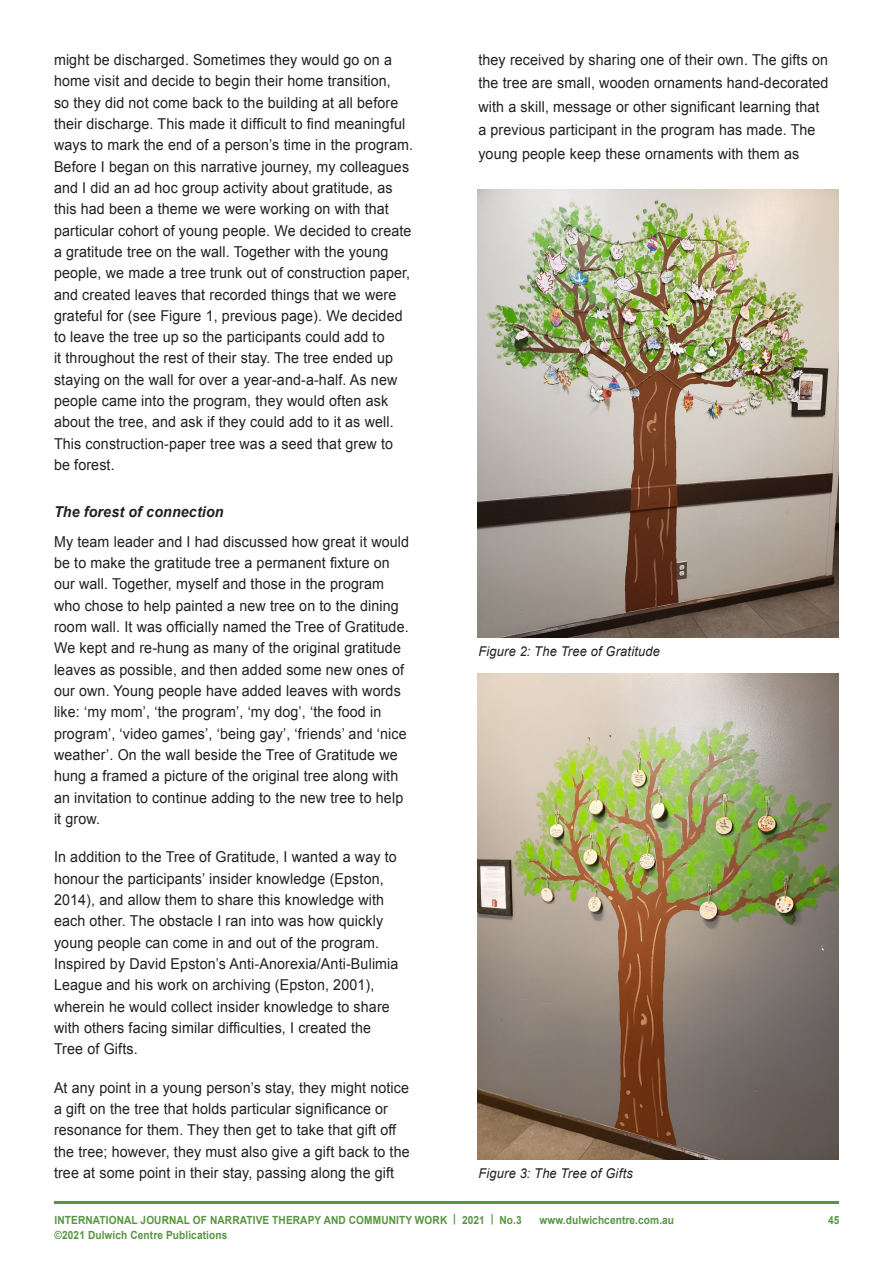
<style>
.page{position:relative;width:893px;height:1263px;background:#fff}
.page>*{position:absolute;margin:0;border:0;box-sizing:border-box;transform-origin:0 0}
.Paragraph{font:15px/21.3px "Arial";letter-spacing:.01em;color:#231f20;scale:.95 1}
.Heading_2{font:15px/21.3px "Arial";letter-spacing:.01em;color:#231f20;scale:.95 1}
.Heading_2-2{font:italic 700 15px "Arial";letter-spacing:.01em;color:#231f20;scale:.95 1}
.Heading_1{font:italic 13.5px "Arial";letter-spacing:.015em;color:#231f20;scale:.95 1}
.t1{font:700 11.25px "Arial";letter-spacing:.01em;color:#579541;scale:.9 1}
</style>
<div class="page">
<hr style="left:54px;top:1201px;width:785px;height:2px;background:#579541">
<img style="left:478px;top:189px;width:361px;height:449px">
<img style="left:478px;top:673px;width:361px;height:486px">
<p class="Paragraph" style="left:54px;top:49px;width:379px">might be discharged. Sometimes they would go on a home visit and decide to begin their home transition,<br>so they did not come back to the building at all before their discharge. This made it difficult to find meaningful ways to mark the end of a person’s time in the program.<br>Before I began on this narrative journey, my colleagues and I did an ad hoc group activity about gratitude, as this had been a theme we were working on with that particular cohort of young people. We decided to create a gratitude tree on the wall. Together with the young people, we made a tree trunk out of construction paper, and created leaves that recorded things that we were grateful for (see Figure 1, previous page). We decided to leave the tree up so the participants could add to<br>it throughout the rest of their stay. The tree ended up staying on the wall for over a year-and-a-half. As new people came into the program, they would often ask about the tree, and ask if they could add to it as well.<br>This construction-paper tree was a seed that grew to<br>be forest.</p>
<p class="Heading_2-2" style="left:54px;top:502px;width:180px">The forest of connection</p>
<p class="Heading_2" style="left:54px;top:531px;width:375px">My team leader and I had discussed how great it would be to make the gratitude tree a permanent fixture on our wall. Together, myself and those in the program who chose to help painted a new tree on to the dining room wall. It was officially named the Tree of Gratitude.<br>We kept and re-hung as many of the original gratitude leaves as possible, and then added some new ones of our own. Young people have added leaves with words like: ‘my mom’, ‘the program’, ‘my dog’, ‘the food in program’, ‘video games’, ‘being gay’, ‘friends’ and ‘nice weather’. On the wall beside the Tree of Gratitude we hung a framed a picture of the original tree along with an invitation to continue adding to the new tree to help it grow.</p>
<p class="Paragraph" style="left:54px;top:847px;width:364px">In addition to the Tree of Gratitude, I wanted a way to honour the participants’ insider knowledge (Epston, 2014), and allow them to share this knowledge with each other. The obstacle I ran into was how quickly young people can come in and out of the program.<br>Inspired by David Epston’s Anti-Anorexia/Anti-Bulimia League and his work on archiving (Epston, 2001), wherein he would collect insider knowledge to share with others facing similar difficulties, I created the Tree of Gifts.</p>
<p class="Paragraph" style="left:54px;top:1077px;width:376px">At any point in a young person’s stay, they might notice a gift on the tree that holds particular significance or resonance for them. They then get to take that gift off the tree; however, they must also give a gift back to the tree at some point in their stay, passing along the gift</p>
<p class="Paragraph" style="left:478px;top:48px;width:370px;line-height:23.5px">they received by sharing one of their own. The gifts on the tree are small, wooden ornaments hand-decorated with a skill, message or other significant learning that a previous participant in the program has made. The young people keep these ornaments with them as</p>
<p class="Heading_1" style="left:478px;top:643px;width:193px">Figure 2: The Tree of Gratitude</p>
<p class="Heading_1" style="left:478px;top:1164px;width:164px">Figure 3: The Tree of Gifts</p>
<p class="t1" style="left:55px;top:1212px;width:521px">INTERNATIONAL JOURNAL OF NARRATIVE THERAPY AND COMMUNITY WORK | 2021 | No.3</p>
<p class="t1" style="left:539px;top:1212px;width:151px">www.dulwichcentre.com.au</p>
<p class="t1" style="left:828px;top:1212px;width:14px">45</p>
<p class="t1" style="left:55px;top:1227px;width:193px">©2021 Dulwich Centre Publications</p>
</div>
